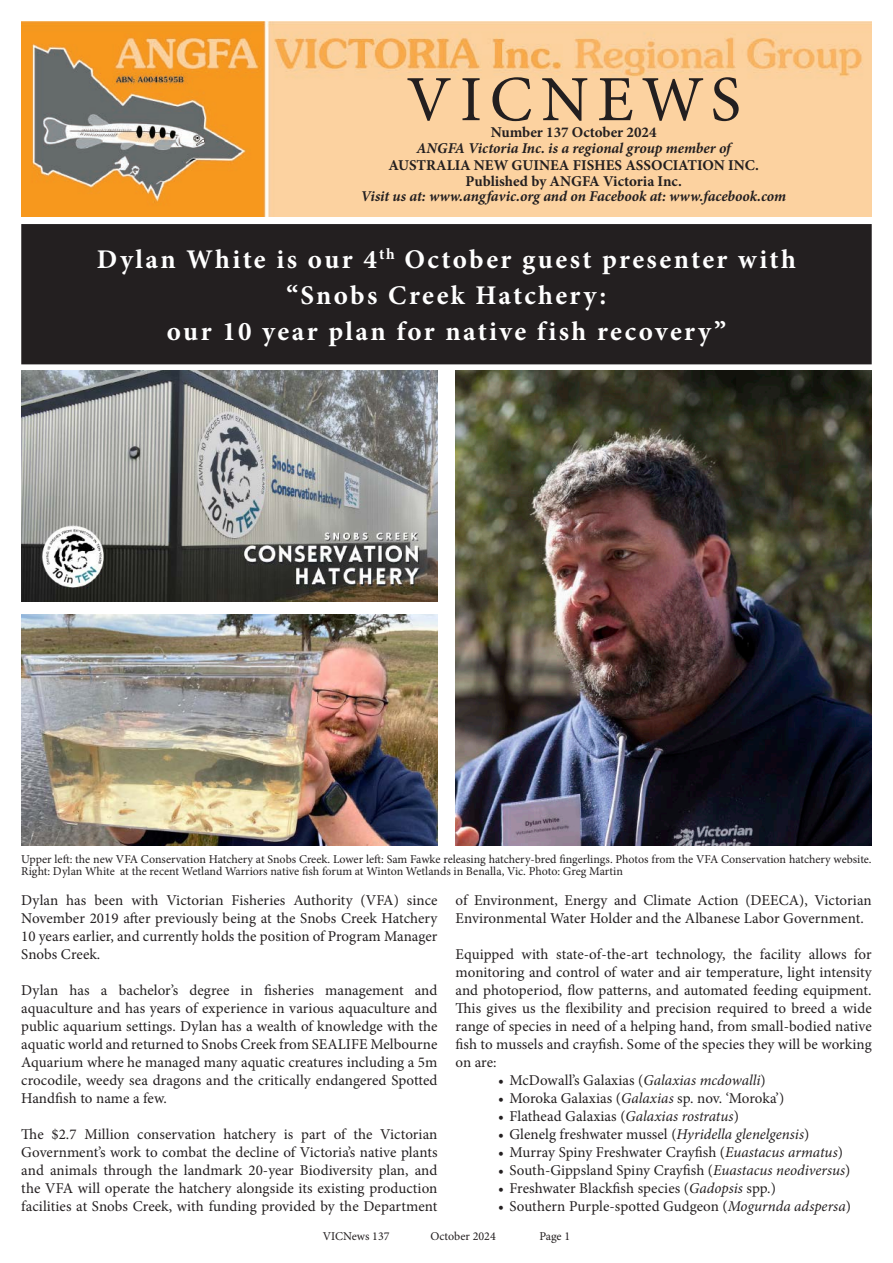
<style>
.page{position:relative;width:893px;height:1263px;background:#fff}
.page>*{position:absolute;margin:0;border:0;box-sizing:border-box;transform-origin:0 0}
.t1{font:64.5px "Minion Pro";letter-spacing:.125em;color:#231f20}
.t2{font:700 27px "Minion Pro";letter-spacing:.085em;color:#fff}
.t3{font:15px/18px "Minion Pro";color:#231f20;text-align:justify}
.t4{font:italic 700 15px "Minion Pro";letter-spacing:-.005em;color:#231f20}
.t5{font:700 15px "Minion Pro";color:#231f20}
.t6{font:12px/12px "Minion Pro";letter-spacing:-.005em;color:#231f20}
.s1{font-style:italic}
</style>
<div class="page">
<img style="left:21px;top:21px;width:851px;height:196px">
<div style="left:22px;top:225px;width:849px;height:139px;background:#231f20"></div>
<div style="left:21px;top:224px;width:851px;height:140px;border:2px solid #231f20"></div>
<img style="left:455px;top:371px;width:417px;height:474px">
<img style="left:21px;top:371px;width:416px;height:230px">
<img style="left:22px;top:615px;width:416px;height:230px">
<p class="t1" style="left:406px;top:56px;width:336px">VICNEWS</p>
<p class="t5" style="left:491px;top:121px;width:167px">Number 137 October 2024</p>
<p class="t4" style="left:417px;top:138px;width:316px">ANGFA Victoria Inc. is a regional group member of</p>
<p class="t5" style="left:388px;top:154px;width:372px">AUSTRALIA NEW GUINEA FISHES ASSOCIATION INC.</p>
<p class="t5" style="left:465px;top:171px;width:218px">Published by ANGFA Victoria Inc.</p>
<p class="t4" style="left:361px;top:186px;width:427px">Visit us at: www.angfavic.org and on Facebook at: www.facebook.com</p>
<p class="t2" style="left:97px;top:241px;width:701px">Dylan White is our 4<sup>th</sup> October guest presenter with</p>
<p class="t2" style="left:287px;top:276px;width:321px">“Snobs Creek Hatchery:</p>
<p class="t2" style="left:167px;top:312px;width:561px">our 10 year plan for native fish recovery”</p>
<p class="t6" style="left:21px;top:853px;width:852px">Upper left: the new VFA Conservation Hatchery at Snobs Creek. Lower left: Sam Fawke releasing hatchery-bred fingerlings. Photos from the VFA Conservation hatchery website.<br>Right: Dylan White at the recent Wetland Warriors native fish forum at Winton Wetlands in Benalla, Vic. Photo: Greg Martin</p>
<p class="t3" style="left:455px;top:891px;width:418px">of Environment, Energy and Climate Action (DEECA), Victorian<br>Environmental Water Holder and the Albanese Labor Government.</p>
<p class="t3" style="left:455px;top:945px;width:418px">Equipped with state-of-the-art technology, the facility allows for monitoring and control of water and air temperature, light intensity and photoperiod, flow patterns, and automated feeding equipment.<br>This gives us the flexibility and precision required to breed a wide range of species in need of a helping hand, from small-bodied native fish to mussels and crayfish. Some of the species they will be working on are:</p>
<p class="t3" style="left:498px;top:1071px;width:269px">• McDowall’s Galaxias (<span class="s1">Galaxias mcdowalli</span>)</p>
<p class="t3" style="left:498px;top:1089px;width:288px">• Moroka Galaxias (<span class="s1">Galaxias</span> sp. nov. ‘Moroka’)</p>
<p class="t3" style="left:498px;top:1107px;width:242px">• Flathead Galaxias (<span class="s1">Galaxias rostratus</span>)</p>
<p class="t3" style="left:498px;top:1125px;width:313px">• Glenelg freshwater mussel (<span class="s1">Hyridella glenelgensis</span>)</p>
<p class="t3" style="left:498px;top:1143px;width:346px">• Murray Spiny Freshwater Crayfish (<span class="s1">Euastacus armatus</span>)</p>
<p class="t3" style="left:498px;top:1161px;width:354px">• South-Gippsland Spiny Crayfish (<span class="s1">Euastacus neodiversus</span>)</p>
<p class="t3" style="left:498px;top:1179px;width:279px">• Freshwater Blackfish species (<span class="s1">Gadopsis</span> spp.)</p>
<p class="t3" style="left:498px;top:1197px;width:354px">• Southern Purple-spotted Gudgeon (<span class="s1">Mogurnda adspersa</span>)</p>
<p class="t3" style="left:21px;top:891px;width:418px">Dylan has been with Victorian Fisheries Authority (VFA) since November 2019 after previously being at the Snobs Creek Hatchery 10 years earlier, and currently holds the position of Program Manager Snobs Creek.</p>
<p class="t3" style="left:21px;top:981px;width:418px">Dylan has a bachelor’s degree in fisheries management and aquaculture and has years of experience in various aquaculture and public aquarium settings. Dylan has a wealth of knowledge with the aquatic world and returned to Snobs Creek from SEALIFE Melbourne Aquarium where he managed many aquatic creatures including a 5m crocodile, weedy sea dragons and the critically endangered Spotted Handfish to name a few.</p>
<p class="t3" style="left:21px;top:1125px;width:418px">The $2.7 Million conservation hatchery is part of the Victorian Government’s work to combat the decline of Victoria’s native plants and animals through the landmark 20-year Biodiversity plan, and the VFA will operate the hatchery alongside its existing production facilities at Snobs Creek, with funding provided by the Department</p>
<p class="t6" style="left:323px;top:1230px;width:68px">VICNews 137</p>
<p class="t6" style="left:430px;top:1230px;width:67px">October 2024</p>
<p class="t6" style="left:539px;top:1230px;width:32px">Page 1</p>
</div>
